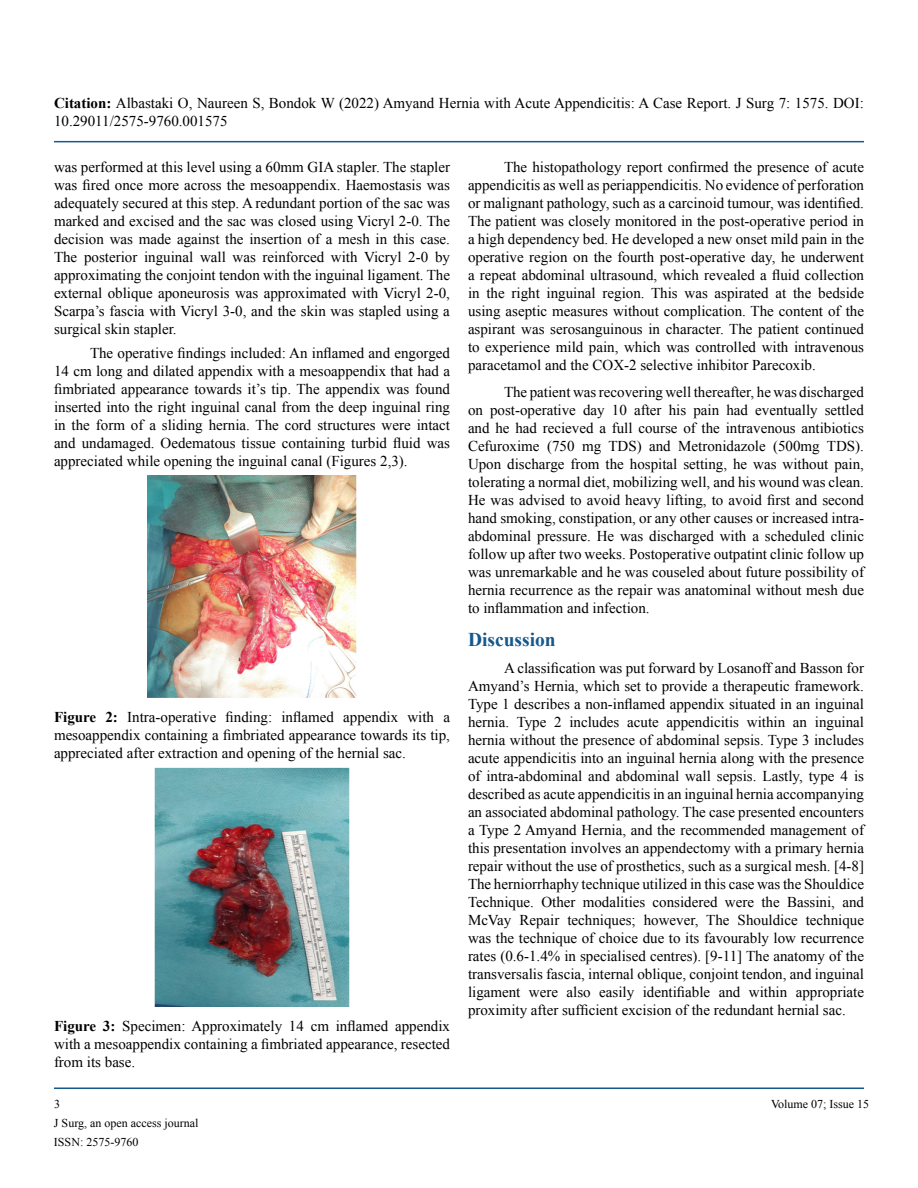
<style>
.page{position:relative;width:918px;height:1188px;background:#fff}
.page>*{position:absolute;margin:0;border:0;box-sizing:border-box;transform-origin:0 0}
.t1{font:700 19.5px "Times New Roman";color:#15588c}
.t2{font:15px/18px "Times New Roman";color:#000;text-align:justify}
.t3{font:12px/18.9px "Times New Roman";color:#000}
.s1{font-weight:700}
</style>
<div class="page">
<hr style="left:54px;top:141px;width:810px;height:1px;background:#15588c">
<hr style="left:54px;top:1088px;width:810px;height:1px;background:#15588c">
<img style="left:147px;top:475px;width:210px;height:223px">
<img style="left:155px;top:767px;width:194px;height:240px">
<p class="t2" style="left:54px;top:94px;width:811px"><span class="s1">Citation:</span> Albastaki O, Naureen S, Bondok W (2022) Amyand Hernia with Acute Appendicitis: A Case Report. J Surg 7: 1575. DOI:<br>10.29011/2575-9760.001575</p>
<p class="t2" style="left:54px;top:158px;width:398px">was performed at this level using a 60mm GIA stapler. The stapler was fired once more across the mesoappendix. Haemostasis was adequately secured at this step. A redundant portion of the sac was marked and excised and the sac was closed using Vicryl 2-0. The decision was made against the insertion of a mesh in this case.<br>The posterior inguinal wall was reinforced with Vicryl 2-0 by approximating the conjoint tendon with the inguinal ligament. The external oblique aponeurosis was approximated with Vicryl 2-0, Scarpa’s fascia with Vicryl 3-0, and the skin was stapled using a surgical skin stapler.</p>
<p class="t2" style="left:54px;top:344px;width:398px;text-indent:36px">The operative findings included: An inflamed and engorged 14 cm long and dilated appendix with a mesoappendix that had a fimbriated appearance towards it’s tip. The appendix was found inserted into the right inguinal canal from the deep inguinal ring in the form of a sliding hernia. The cord structures were intact and undamaged. Oedematous tissue containing turbid fluid was appreciated while opening the inguinal canal (Figures 2,3).</p>
<p class="t2" style="left:54px;top:708px;width:398px"><span class="s1">Figure 2:</span> Intra-operative finding: inflamed appendix with a mesoappendix containing a fimbriated appearance towards its tip, appreciated after extraction and opening of the hernial sac.</p>
<p class="t2" style="left:54px;top:1016px;width:398px"><span class="s1">Figure 3:</span> Specimen: Approximately 14 cm inflamed appendix with a mesoappendix containing a fimbriated appearance, resected from its base.</p>
<p class="t2" style="left:468px;top:158px;width:398px;text-indent:36px">The histopathology report confirmed the presence of acute appendicitis as well as periappendicitis. No evidence of perforation or malignant pathology, such as a carcinoid tumour, was identified.<br>The patient was closely monitored in the post-operative period in a high dependency bed. He developed a new onset mild pain in the operative region on the fourth post-operative day, he underwent a repeat abdominal ultrasound, which revealed a fluid collection in the right inguinal region. This was aspirated at the bedside using aseptic measures without complication. The content of the aspirant was serosanguinous in character. The patient continued to experience mild pain, which was controlled with intravenous paracetamol and the COX-2 selective inhibitor Parecoxib.</p>
<p class="t2" style="left:468px;top:383px;width:398px;text-indent:36px">The patient was recovering well thereafter, he was discharged on post-operative day 10 after his pain had eventually settled and he had recieved a full course of the intravenous antibiotics Cefuroxime (750 mg TDS) and Metronidazole (500mg TDS).<br>Upon discharge from the hospital setting, he was without pain, tolerating a normal diet, mobilizing well, and his wound was clean.<br>He was advised to avoid heavy lifting, to avoid first and second hand smoking, constipation, or any other causes or increased intra&shy;abdominal pressure. He was discharged with a scheduled clinic follow up after two weeks. Postoperative outpatint clinic follow up was unremarkable and he was couseled about future possibility of hernia recurrence as the repair was anatominal without mesh due to inflammation and infection.</p>
<h1 class="t1" style="left:468px;top:626px;width:89px">Discussion</h1>
<p class="t2" style="left:468px;top:659px;width:398px;text-indent:36px">A classification was put forward by Losanoff and Basson for Amyand’s Hernia, which set to provide a therapeutic framework.<br>Type 1 describes a non-inflamed appendix situated in an inguinal hernia. Type 2 includes acute appendicitis within an inguinal hernia without the presence of abdominal sepsis. Type 3 includes acute appendicitis into an inguinal hernia along with the presence of intra-abdominal and abdominal wall sepsis. Lastly, type 4 is described as acute appendicitis in an inguinal hernia accompanying an associated abdominal pathology. The case presented encounters a Type 2 Amyand Hernia, and the recommended management of this presentation involves an appendectomy with a primary hernia repair without the use of prosthetics, such as a surgical mesh. [4-8] The herniorrhaphy technique utilized in this case was the Shouldice Technique. Other modalities considered were the Bassini, and McVay Repair techniques; however, The Shouldice technique was the technique of choice due to its favourably low recurrence rates (0.6-1.4% in specialised centres). [9-11] The anatomy of the transversalis fascia, internal oblique, conjoint tendon, and inguinal ligament were also easily identifiable and within appropriate proximity after sufficient excision of the redundant hernial sac.</p>
<p class="t3" style="left:54px;top:1094px;width:7px">3</p>
<p class="t3" style="left:771px;top:1094px;width:100px">Volume 07; Issue 15</p>
<p class="t3" style="left:54px;top:1114px;width:146px">J Surg, an open access journal<br>ISSN: 2575-9760</p>
</div>
